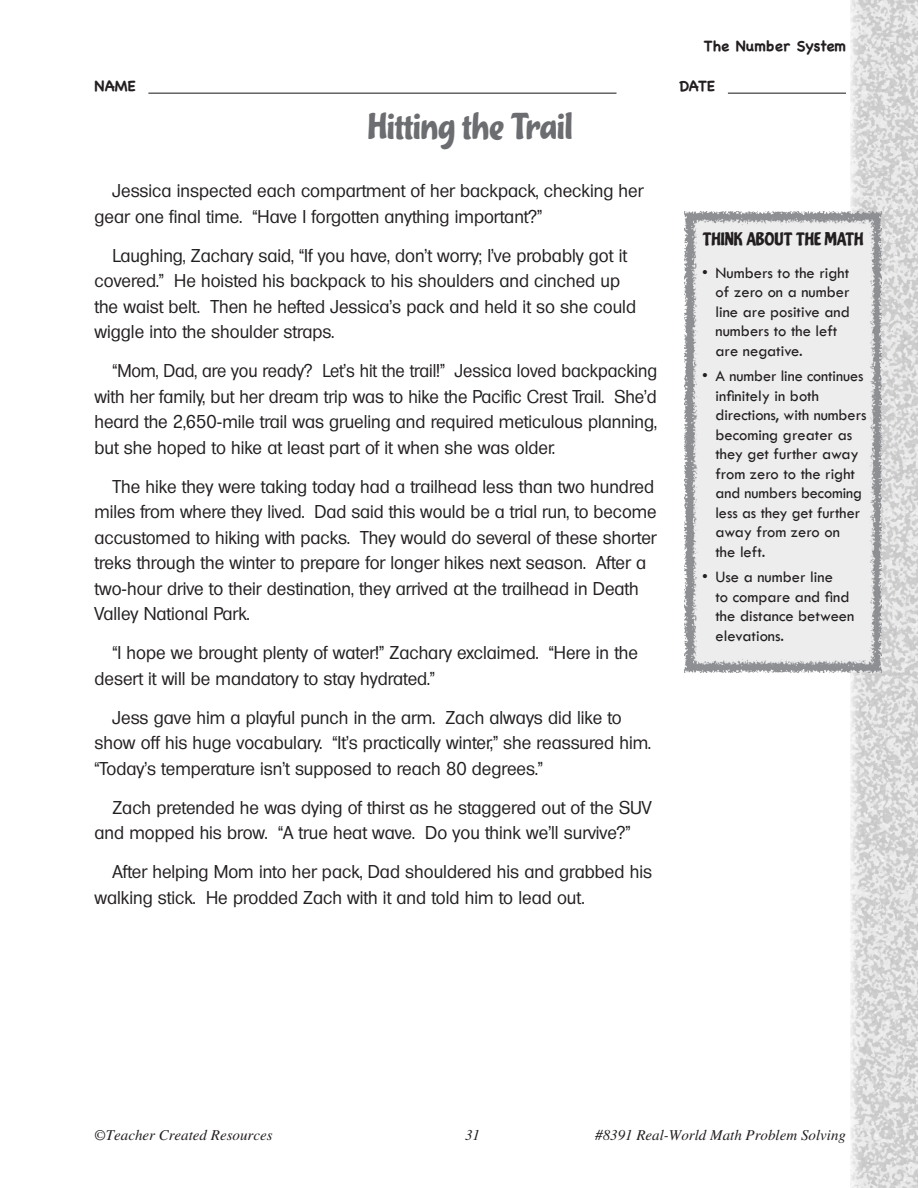
<style>
.page{position:relative;width:918px;height:1188px;background:#fff}
.page>*{position:absolute;margin:0;border:0;box-sizing:border-box;transform-origin:0 0}
.t1{font:36px "Cupcake";color:#6c6d70}
.Body{font:18px/25.5px "Formula Serial";color:#231f20}
.SB-title{font:18px "Cupcake";letter-spacing:-.005em;color:#231f20}
.SB-bullets{font:16.5px/19.5px "Tw Cen";color:#231f20}
.t2{font:italic 15px "Times LT Std";color:#231f20}
.t3{font:700 15px "Chalkboard";color:#231f20}
</style>
<div class="page">
<img style="left:850px;top:0;width:68px;height:1188px">
<hr style="left:148px;top:93px;width:469px;height:1px;background:#231f20">
<hr style="left:728px;top:93px;width:118px;height:1px;background:#231f20">
<img style="left:684px;top:212px;width:198px;height:220px">
<img style="left:684px;top:432px;width:198px;height:240px">
<p class="t3" style="left:704px;top:37px;width:144px">The Number System</p>
<p class="t3" style="left:94px;top:77px;width:43px">NAME</p>
<p class="t3" style="left:680px;top:77px;width:37px">DATE</p>
<p class="t1" style="left:368px;top:105px;width:207px">Hitting the Trail</p>
<p class="Body" style="left:94px;top:178px;width:550px;text-indent:18px">Jessica inspected each compartment of her backpack, checking her gear one final time. “Have I forgotten anything important?”</p>
<p class="Body" style="left:94px;top:243px;width:543px;text-indent:18px">Laughing, Zachary said, “If you have, don’t worry; I’ve probably got it covered.” He hoisted his backpack to his shoulders and cinched up the waist belt. Then he hefted Jessica’s pack and held it so she could wiggle into the shoulder straps.</p>
<p class="Body" style="left:94px;top:358px;width:564px;text-align:justify;text-indent:18px">“Mom, Dad, are you ready? Let’s hit the trail!” Jessica loved backpacking with her family, but her dream trip was to hike the Pacific Crest Trail. She’d heard the 2,650-mile trail was grueling and required meticulous planning, but she hoped to hike at least part of it when she was older.</p>
<p class="Body" style="left:94px;top:474px;width:564px;text-indent:18px">The hike they were taking today had a trailhead less than two hundred miles from where they lived. Dad said this would be a trial run, to become accustomed to hiking with packs. They would do several of these shorter treks through the winter to prepare for longer hikes next season. After a two-hour drive to their destination, they arrived at the trailhead in Death Valley National Park.</p>
<p class="Body" style="left:94px;top:640px;width:545px;text-indent:18px">“I hope we brought plenty of water!” Zachary exclaimed. “Here in the desert it will be mandatory to stay hydrated.”</p>
<p class="Body" style="left:94px;top:705px;width:558px;text-indent:18px">Jess gave him a playful punch in the arm. Zach always did like to show off his huge vocabulary. “It’s practically winter,” she reassured him. “Today’s temperature isn’t supposed to reach 80 degrees.”</p>
<p class="Body" style="left:94px;top:795px;width:559px;text-indent:18px">Zach pretended he was dying of thirst as he staggered out of the SUV and mopped his brow. “A true heat wave. Do you think we’ll survive?”</p>
<p class="Body" style="left:94px;top:859px;width:559px;text-indent:18px">After helping Mom into her pack, Dad shouldered his and grabbed his walking stick. He prodded Zach with it and told him to lead out.</p>
<p class="SB-title" style="left:702px;top:228px;width:163px">THINK ABOUT THE MATH</p>
<p class="SB-bullets" style="left:716px;top:263px;width:136px;text-indent:-13px">• Numbers to the right of zero on a number line are positive and numbers to the left are negative.</p>
<p class="SB-bullets" style="left:716px;top:366px;width:152px;text-indent:-13px">• A number line continues infinitely in both directions, with numbers becoming greater as they get further away from zero to the right and numbers becoming less as they get further away from zero on<br>the left.</p>
<p class="SB-bullets" style="left:716px;top:567px;width:140px;text-indent:-13px">• Use a number line<br>to compare and find the distance between elevations.</p>
<p class="t2" style="left:94px;top:1127px;width:180px">©Teacher Created Resources</p>
<p class="t2" style="left:465px;top:1127px;width:16px">31</p>
<p class="t2" style="left:595px;top:1127px;width:252px">#8391 Real-World Math Problem Solving</p>
</div>
